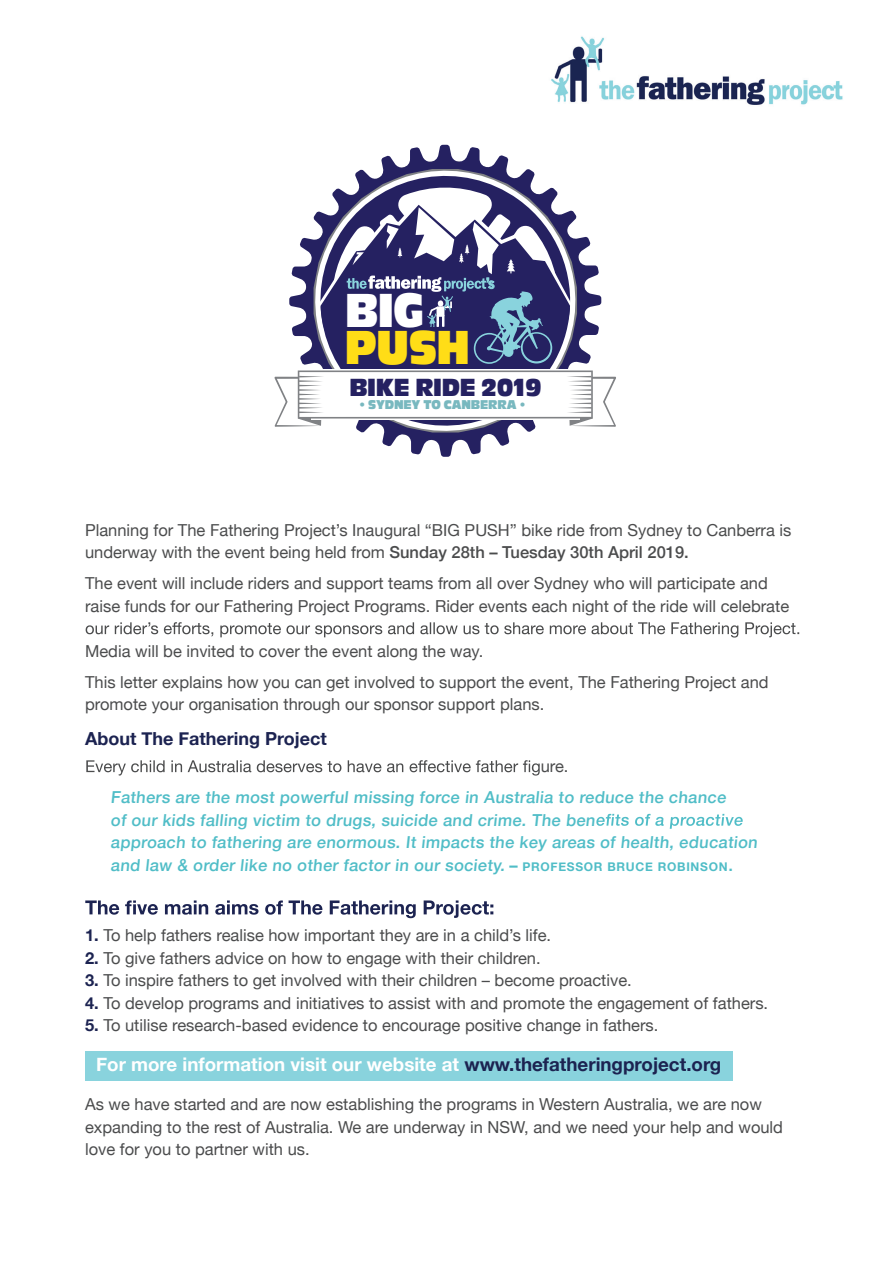
<style>
.page{position:relative;width:893px;height:1263px;background:#fff}
.page>*{position:absolute;margin:0;border:0;box-sizing:border-box;transform-origin:0 0}
.t1{font:47.25px "Ackbar";color:#ffdd17;scale:.95 1}
.t2{font:47.25px "Ackbar";color:#fff;scale:.95 1}
.t3{font:24.6px "Ackbar";letter-spacing:-.01em;color:#252161}
.t4{font:700 18.75px "Helvetica Neue";color:#fff}
.t5{font:700 18px "Helvetica Neue";color:#1c2351}
.t6{font:16.5px/22.5px "Helvetica Neue";color:#4b4c4d}
.t7{font:500 16.5px/22.5px "Helvetica Neue";color:#50bdc7}
.t8{font:12.6px "Ackbar";letter-spacing:-.01em;color:#78b8bf}
.s1{font-family:"Arial";font-weight:900}
.s2{font-weight:500}
.s3{font-weight:700}
.s4{font-weight:700;font-size:12px}
.s5{font-weight:700;color:#1c2351}
.s6{color:#1c2351}
</style>
<div class="page">
<svg style="left:86px;top:622px;width:713px;height:15px"></svg>
<svg style="left:86px;top:760px;width:454px;height:15px"></svg>
<svg style="left:596px;top:814px;width:147px;height:15px"></svg>
<svg style="left:85px;top:900px;width:408px;height:18px"></svg>
<div style="left:85px;top:1051px;width:647px;height:30px;background:#89d3dd"></div>
<img style="left:551px;top:36px;width:292px;height:69px">
<svg style="left:289px;top:145px;width:312px;height:312px"></svg>
<hr style="left:311px;top:369px;width:268px;height:1px;background:#fff">
<svg style="left:275px;top:370px;width:341px;height:57px"></svg>
<svg style="left:317px;top:200px;width:256px;height:164px"></svg>
<h1 class="t2" style="left:345px;top:286px;width:84px">BIG</h1>
<h1 class="t1" style="left:345px;top:323px;width:133px">PUSH</h1>
<h2 class="t3" style="left:349px;top:375px;width:193px">BIKE RIDE 2019</h2>
<p class="t8" style="left:359px;top:398px;width:168px"><span class="s1">•</span> SYDNEY TO CANBERRA <span class="s1">•</span></p>
<p class="t6" style="left:85px;top:519px;width:708px">Planning for The Fathering Project’s Inaugural “BIG PUSH” bike ride from Sydney to Canberra is underway with the event being held from <span class="s2">Sunday 28th – Tuesday 30th April 2019.</span></p>
<p class="t6" style="left:85px;top:573px;width:706px">The event will include riders and support teams from all over Sydney who will participate and raise funds for our Fathering Project Programs. Rider events each night of the ride will celebrate</p>
<p class="t6" style="left:85px;top:636px;width:685px;line-height:31px">Media will be invited to cover the event along the way.<br>This letter explains how you can get involved to support the event, The Fathering Project and</p>
<p class="t6" style="left:85px;top:694px;width:461px">promote your organisation through our sponsor support plans.</p>
<p class="t5" style="left:85px;top:725px;width:243px">About The Fathering Project</p>
<p class="t6" style="left:541px;top:756px;width:29px">ure.</p>
<p class="t7" style="left:111px;top:785px;width:651px">Fathers are the most powerful missing force in Australia to reduce the chance<br>of our kids falling victim to drugs, suicide and crime. The ben<br>approach to fathering are enormous. It impacts the key areas of health, education and law &amp; order like no other factor in our society. <span class="s3">–</span> <span class="s4">P R O F E S S O R B R U C E R O B I N S O N</span> .</p>
<p class="t6" style="left:85px;top:925px;width:468px"><span class="s5">1.</span> To help fathers realise how important they are in a child’s life.</p>
<p class="t6" style="left:85px;top:947px;width:457px"><span class="s5">2.</span> To give fathers advice on how to engage with their children.</p>
<p class="t6" style="left:85px;top:970px;width:548px"><span class="s5">3.</span> To inspire fathers to get involved with their children – become proactive.</p>
<p class="t6" style="left:85px;top:992px;width:685px"><span class="s5">4.</span> To develop programs and initiatives to assist with and promote the engagement of fathers.</p>
<p class="t6" style="left:85px;top:1015px;width:575px"><span class="s5">5.</span> To utilise research-based evidence to encourage positive change in fathers.</p>
<p class="t4" style="left:96px;top:1050px;width:627px">For more information visit our website at <span class="s6">www.thefatheringproject.org</span></p>
<p class="t6" style="left:85px;top:1094px;width:699px">As we have started and are now establishing the programs in Western Australia, we are now expanding to the rest of Australia. We are underway in NSW, and we need your help and would love for you to partner with us.</p>
</div>
